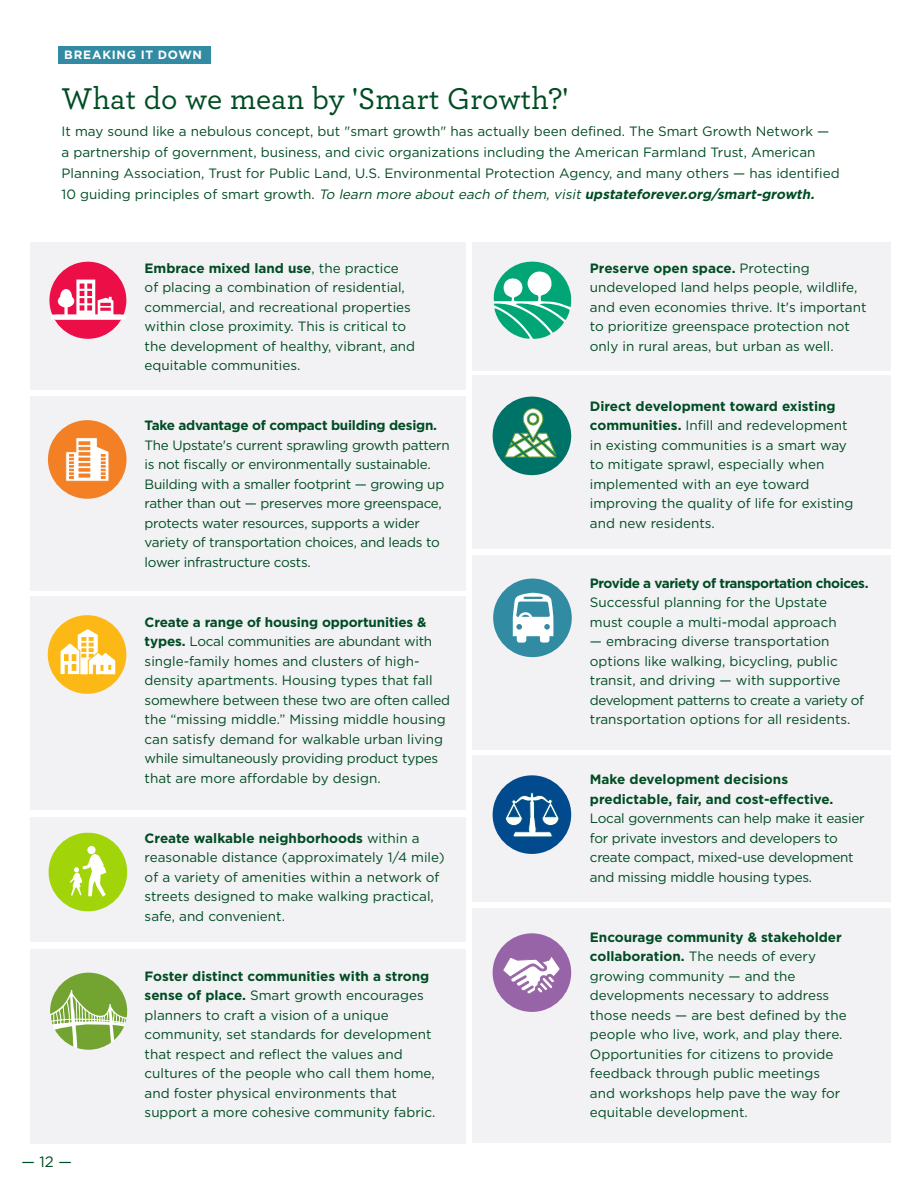
<style>
.page{position:relative;width:918px;height:1188px;background:#fff}
.page>*{position:absolute;margin:0;border:0;box-sizing:border-box;transform-origin:0 0}
.t1{font:500 31.5px "Archer";letter-spacing:.01em;color:#004c23}
.t2{font:15px "Gotham HTF";color:#004c23}
.t3{font:13.5px/19.5px "Gotham HTF";color:#004c23}
.t4{font:13.5px/19.5px "Gotham HTF";letter-spacing:-.02em;color:#004c23}
.body{font:700 12px "Gotham HTF";letter-spacing:.06em;color:#fff}
.s1{font-style:italic}
.s2{font-weight:700;font-style:italic}
.s3{font-weight:700}
</style>
<div class="page">
<div style="left:31px;top:242px;width:435px;height:148px;background:#efedf1"></div>
<div style="left:472px;top:242px;width:418px;height:129px;background:#efedf1"></div>
<div style="left:472px;top:375px;width:418px;height:174px;background:#efedf1"></div>
<div style="left:472px;top:555px;width:418px;height:194px;background:#efedf1"></div>
<div style="left:472px;top:755px;width:418px;height:146px;background:#efedf1"></div>
<div style="left:472px;top:908px;width:418px;height:235px;background:#efedf1"></div>
<div style="left:31px;top:397px;width:435px;height:194px;background:#efedf1"></div>
<div style="left:31px;top:596px;width:435px;height:213px;background:#efedf1"></div>
<div style="left:31px;top:817px;width:435px;height:124px;background:#efedf1"></div>
<div style="left:31px;top:949px;width:435px;height:194px;background:#efedf1"></div>
<svg style="left:50px;top:973px;width:77px;height:77px"></svg>
<div style="left:49px;top:262px;width:77px;height:77px;background:#ec0f47;border-radius:50%"></div>
<svg style="left:55px;top:280px;width:66px;height:35px"></svg>
<div style="left:51px;top:315px;width:75px;height:5px;background:#fff"></div>
<div style="left:48px;top:615px;width:78px;height:79px;background:#fcb814;border-radius:50%"></div>
<svg style="left:60px;top:629px;width:55px;height:46px"></svg>
<div style="left:48px;top:420px;width:79px;height:79px;background:#f48026;border-radius:50%"></div>
<svg style="left:65px;top:438px;width:44px;height:44px"></svg>
<div style="left:49px;top:833px;width:78px;height:78px;background:#a2d40a;border-radius:50%"></div>
<div style="left:87px;top:846px;width:9px;height:8px;background:#fff;border-radius:50%"></div>
<svg style="left:70px;top:854px;width:36px;height:43px"></svg>
<svg style="left:494px;top:261px;width:78px;height:78px"></svg>
<div style="left:493px;top:933px;width:78px;height:79px;background:#9765a7;border-radius:50%"></div>
<svg style="left:503px;top:957px;width:57px;height:37px"></svg>
<div style="left:493px;top:775px;width:78px;height:79px;background:#004a8d;border-radius:50%"></div>
<svg style="left:505px;top:749px;width:54px;height:105px"></svg>
<div style="left:493px;top:579px;width:79px;height:78px;background:#318ba3;border-radius:50%"></div>
<svg style="left:513px;top:593px;width:41px;height:50px"></svg>
<div style="left:493px;top:397px;width:78px;height:78px;background:#007369;border-radius:50%"></div>
<svg style="left:505px;top:408px;width:51px;height:50px"></svg>
<div style="left:529px;top:415px;width:8px;height:8px;background:#fff;border-radius:50%"></div>
<div style="left:529px;top:415px;width:8px;height:8px;border:1px solid #73a432;border-radius:50%"></div>
<div style="left:58px;top:46px;width:153px;height:17px;background:#328ba3"></div>
<p class="body" style="left:64px;top:48px;width:139px">BREAKING IT DOWN</p>
<p class="t1" style="left:62px;top:75px;width:508px">What do we mean by 'Smart Growth?'</p>
<p class="t3" style="left:62px;top:121px;width:780px;line-height:21px">It may sound like a nebulous concept, but "smart growth" has actually been defined. The Smart Growth Network — a partnership of government, business, and civic organizations including the American Farmland Trust, American Planning Association, Trust for Public Land, U.S. Environmental Protection Agency, and many others — has identified 1 0 g u i d i n g p r i n c i p l e s o f s m a r t g r o w t h . <span class="s1">To learn more about each of them, visit</span> <span class="s2">upstateforever.org/smart-growth.</span></p>
<p class="t2" style="left:22px;top:1153px;width:52px">— 12 —</p>
<p class="t3" style="left:145px;top:258px;width:272px"><span class="s3">Embrace mixed land use</span>, the practice of placing a combination of residential, commercial, and recreational properties within close proximity. This is critical to the development of healthy, vibrant, and equitable communities.</p>
<p class="t4" style="left:145px;top:416px;width:307px"><span class="s3">Take advantage of compact building design.<br></span>The Upstate's current sprawling growth pattern is not fiscally or environmentally sustainable.<br>Building with a smaller footprint — growing up rather than out — preserves more greenspace, protects water resources, supports a wider variety of transportation choices, and leads to lower infrastructure costs.</p>
<p class="t3" style="left:145px;top:612px;width:307px"><span class="s3">Create a range of housing opportunities &amp; types.</span> Local communities are abundant with single-family homes and clusters of high&shy;density apartments. Housing types that fall somewhere between these two are often called the “missing middle.” Missing middle housing can satisfy demand for walkable urban living while simultaneously providing product types that are more affordable by design.</p>
<p class="t3" style="left:145px;top:828px;width:301px"><span class="s3">Create walkable neighborhoods</span> within a reasonable distance (approximately 1/4 mile) of a variety of amenities within a network of streets designed to make walking practical, safe, and convenient.</p>
<p class="t3" style="left:145px;top:966px;width:292px"><span class="s3">Foster distinct communities with a strong sense of place.</span> Smart growth encourages planners to craft a vision of a unique community, set standards for development that respect and reflect the values and cultures of the people who call them home, and foster physical environments that support a more cohesive community fabric.</p>
<p class="t3" style="left:590px;top:258px;width:278px"><span class="s3">Preserve open space.</span> Protecting undeveloped land helps people, wildlife, and even economies thrive. It's important to prioritize greenspace protection not only in rural areas, but urban as well.</p>
<p class="t3" style="left:590px;top:396px;width:265px"><span class="s3">Direct development toward existing communities.</span> Infill and redevelopment in existing communities is a smart way to mitigate sprawl, especially when implemented with an eye toward improving the quality of life for existing and new residents.</p>
<p class="t3" style="left:590px;top:573px;width:280px"><span class="s3">Provide a variety of transportation choices.<br></span>Successful planning for the Upstate<br>must couple a multi-modal approach</p>
<p class="t3" style="left:590px;top:632px;width:276px">— embracing diverse transportation options like walking, bicycling, public transit, and driving — with supportive development patterns to create a variety of transportation options for all residents.</p>
<p class="t4" style="left:590px;top:770px;width:276px"><span class="s3">Make development decisions predictable, fair, and cost-effective.<br></span>Local governments can help make it easier for private investors and developers to create compact, mixed-use development and missing middle housing types.</p>
<p class="t3" style="left:590px;top:927px;width:258px"><span class="s3">Encourage community &amp; stakeholder collaboration.</span> The needs of every growing community — and the developments necessary to address those needs — are best defined by the people who live, work, and play there.<br>Opportunities for citizens to provide feedback through public meetings and workshops help pave the way for equitable development.</p>
</div>
